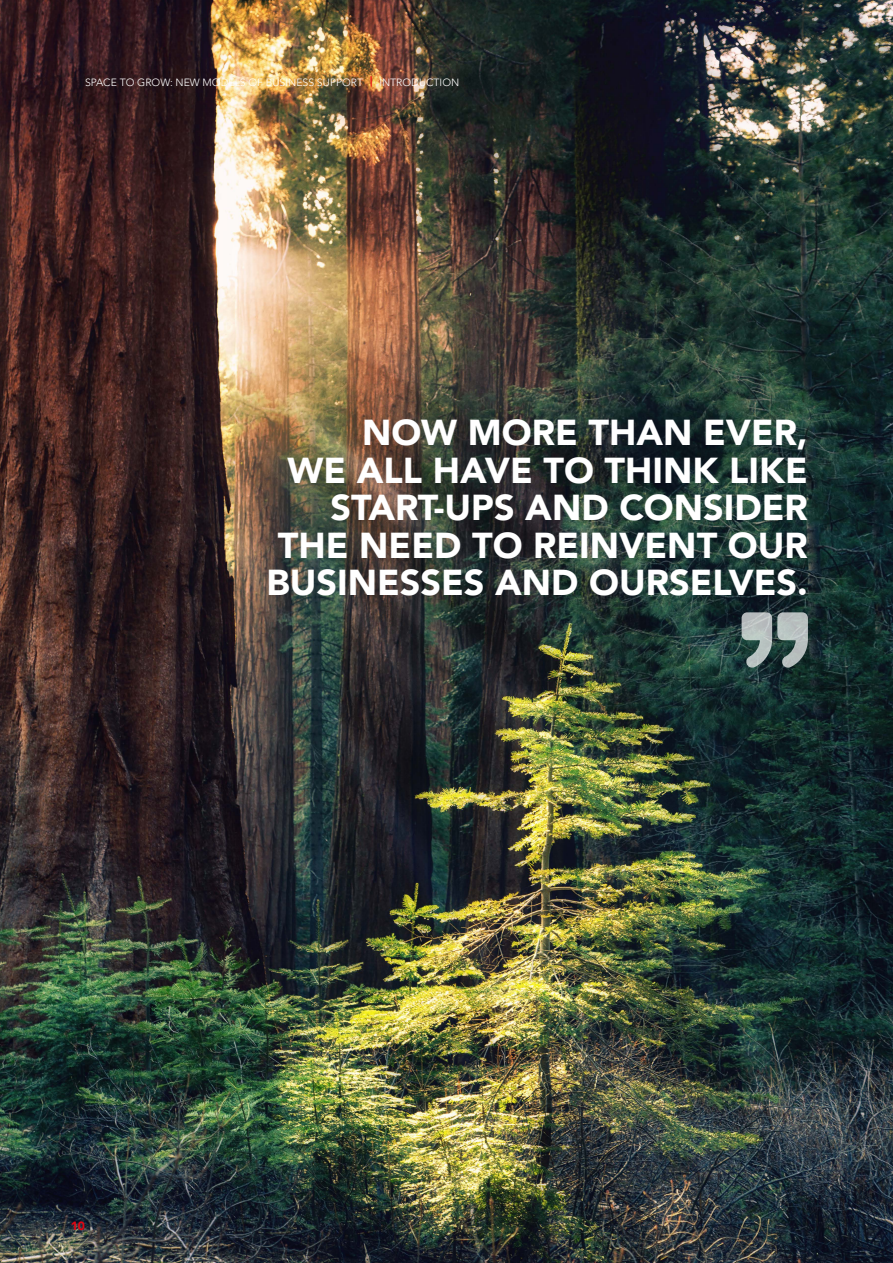
<style>
.page{position:relative;width:893px;height:1263px;background:#fff}
.page>*{position:absolute;margin:0;border:0;box-sizing:border-box;transform-origin:0 0}
.t1{font:900 36px/37.5px "Avenir LT Pro";color:#fff;text-align:right}
.t2{font:900 12px "Avenir LT Pro";color:#e30613}
.t3{font:300 10.5px "Avenir LT Pro";color:#fff}
.s1{font-weight:800;color:#e30613}
</style>
<div class="page">
<img style="left:0;top:0;width:893px;height:1263px">
<svg style="left:742px;top:612px;width:66px;height:56px"></svg>
<p class="t3" style="left:85px;top:76px;width:376px">SPACE TO GROW: NEW MODELS OF BUSINESS SUPPORT <span class="s1">|</span> INTRODUCTION</p>
<p class="t1" style="left:267px;top:414px;width:543px">NOW MORE THAN EVER,<br>WE ALL HAVE TO THINK LIKE<br>START-UPS AND CONSIDER<br>THE NEED TO REINVENT OUR<br>BUSINESSES AND OURSELVES.</p>
<p class="t2" style="left:71px;top:1218px;width:16px">10</p>
</div>
